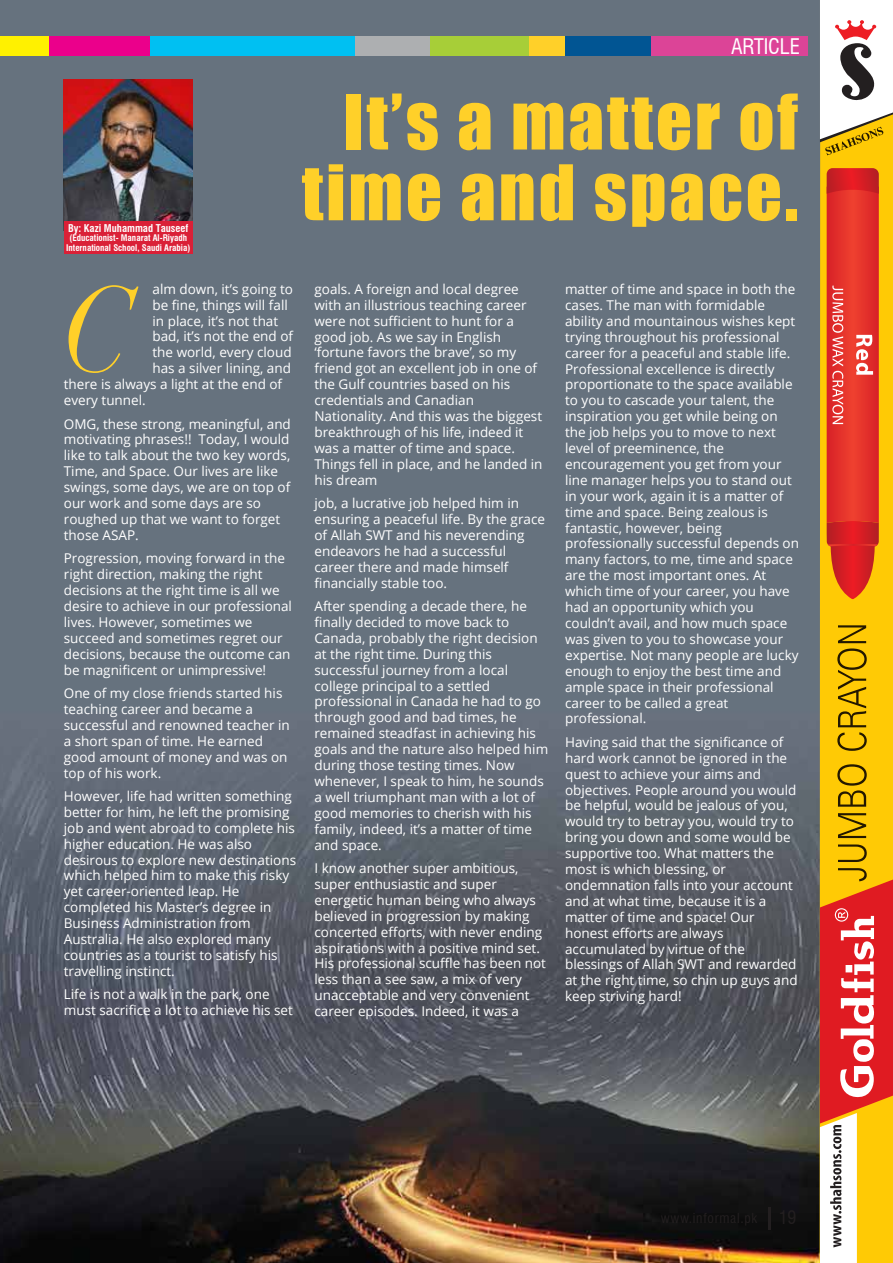
<style>
.page{position:relative;width:893px;height:1263px;background:#fff}
.page>*{position:absolute;margin:0;border:0;box-sizing:border-box;transform-origin:0 0}
.t1{font:italic 118.8px "Didot LT Std";color:#ffd029;scale:.92 1}
.t2{font:70.8px/70.8px "Impact";letter-spacing:.04em;color:#ffd029;text-align:center}
.t3{font:condensed 21px "Swiss 721 BT";letter-spacing:-.01em;color:#fff}
.t4{font:13.5px/15.9px "Open Sans";color:#fff}
.t5{font:700 condensed 10.5px "Swiss 721 BT";color:#fff}
.t6{font:700 condensed 9px/9.9px "Swiss 721 BT";color:#fff;text-align:center}
</style>
<div class="page">
<img style="left:0;top:0;width:820px;height:1263px">
<img style="left:64px;top:80px;width:129px;height:141px">
<div style="left:64px;top:221px;width:129px;height:33px;background:#da2037"></div>
<div style="left:820px;top:155px;width:73px;height:713px;background:#ffca05"></div>
<svg style="left:820px;top:20px;width:73px;height:135px"></svg>
<svg style="left:820px;top:868px;width:73px;height:395px"></svg>
<svg style="left:838px;top:844px;width:29px;height:18px"></svg>
<svg style="left:838px;top:813px;width:28px;height:25px"></svg>
<svg style="left:837px;top:764px;width:30px;height:43px"></svg>
<svg style="left:837px;top:625px;width:30px;height:126px;background:#ca9f03"></svg>
<svg style="left:827px;top:168px;width:52px;height:431px;background:#e23c2f"></svg>
<hr style="left:769px;top:1207px;width:2px;height:23px;background:#231f20">
<div style="left:46px;top:36px;width:105px;height:20px;background:#eb008b"></div>
<div style="left:0;top:36px;width:49px;height:20px;background:#fff100"></div>
<div style="left:528px;top:36px;width:65px;height:20px;background:#ffd029"></div>
<div style="left:430px;top:36px;width:98px;height:20px;background:#a7ce38"></div>
<div style="left:355px;top:36px;width:75px;height:20px;background:#adafb1"></div>
<div style="left:151px;top:36px;width:204px;height:20px;background:#00c0f2"></div>
<div style="left:565px;top:36px;width:127px;height:20px;background:#015593"></div>
<div style="left:651px;top:36px;width:156px;height:20px;background:#dc4497"></div>
<h3 class="t3" style="left:731px;top:34px;width:70px">ARTICLE</h3>
<h2 class="t2" style="left:302px;top:84px;width:498px">It’s a matter of time and space.</h2>
<p class="t5" style="left:68px;top:222px;width:122px">By: Kazi Muhammad Tauseef</p>
<p class="t6" style="left:66px;top:233px;width:126px">(Educationist- Manarat Al-Riyadh<br>International School, Saudi Arabia)</p>
<h1 class="t1" style="left:62px;top:259px;width:78px">C</h1>
<p class="t4" style="left:153px;top:281px;width:142px">alm down, it’s going to</p>
<p class="t4" style="left:153px;top:296px;width:137px">be fine, things will fall</p>
<p class="t4" style="left:153px;top:312px;width:127px">in place, it’s not that</p>
<p class="t4" style="left:153px;top:328px;width:142px">bad, it’s not the end of</p>
<p class="t4" style="left:153px;top:344px;width:141px">the world, every cloud</p>
<p class="t4" style="left:153px;top:360px;width:140px">has a silver lining, and</p>
<p class="t4" style="left:64px;top:376px;width:220px">there is always a light at the end of</p>
<p class="t4" style="left:64px;top:392px;width:83px">every tunnel.</p>
<p class="t4" style="left:64px;top:415px;width:229px">OMG, these strong, meaningful, and motivating phrases!! Today, I would like to talk about the two key words,<br>Time, and Space. Our lives are like swings, some days, we are on top of our work and some days are so roughed up that we want to forget those ASAP.</p>
<p class="t4" style="left:64px;top:550px;width:230px">Progression, moving forward in the right direction, making the right decisions at the right time is all we desire to achieve in our professional lives. However, sometimes we succeed and sometimes regret our decisions, because the outcome can be magnificent or unimpressive!</p>
<p class="t4" style="left:64px;top:685px;width:227px">One of my close friends started his teaching career and became a successful and renowned teacher in a short span of time. He earned good amount of money and was on top of his work.</p>
<p class="t4" style="left:64px;top:788px;width:234px">However, life had written something better for him, he left the promising job and went abroad to complete his higher education. He was also desirous to explore new destinations which helped him to make this risky yet career-oriented leap. He completed his Master’s degree in<br>Business Administration from<br>Australia. He also explored many countries as a tourist to satisfy his travelling instinct.</p>
<p class="t4" style="left:64px;top:986px;width:231px">Life is not a walk in the park, one must sacrifice a lot to achieve his set</p>
<p class="t4" style="left:314px;top:281px;width:230px">goals. A foreign and local degree with an illustrious teaching career were not sufficient to hunt for a good job. As we say in English ‘fortune favors the brave’, so my friend got an excellent job in one of the Gulf countries based on his credentials and Canadian<br>Nationality. And this was the biggest breakthrough of his life, indeed it was a matter of time and space.<br>Things fell in place, and he landed in his dream</p>
<p class="t4" style="left:314px;top:495px;width:232px">job, a lucrative job helped him in ensuring a peaceful life. By the grace of Allah SWT and his neverending endeavors he had a successful career there and made himself financially stable too.</p>
<p class="t4" style="left:314px;top:598px;width:235px">After spending a decade there, he finally decided to move back to<br>Canada, probably the right decision at the right time. During this successful journey from a local college principal to a settled professional in Canada he had to go through good and bad times, he remained steadfast in achieving his goals and the nature also helped him during those testing times. Now whenever, I speak to him, he sounds a well triumphant man with a lot of good memories to cherish with his family, indeed, it’s a matter of time and space.</p>
<p class="t4" style="left:314px;top:860px;width:233px">I know another super ambitious, super enthusiastic and super energetic human being who always believed in progression by making concerted efforts, with never ending aspirations with a positive mind set.<br>His professional scuffle has been not less than a see saw, a mix of very unacceptable and very convenient career episodes. Indeed, it was a</p>
<p class="t4" style="left:565px;top:281px;width:235px">matter of time and space in both the cases. The man with formidable ability and mountainous wishes kept trying throughout his professional career for a peaceful and stable life.<br>Professional excellence is directly proportionate to the space available to you to cascade your talent, the inspiration you get while being on the job helps you to move to next level of preeminence, the encouragement you get from your line manager helps you to stand out in your work, again it is a matter of time and space. Being zealous is fantastic, however, being professionally successful depends on many factors, to me, time and space are the most important ones. At which time of your career, you have had an opportunity which you couldn’t avail, and how much space was given to you to showcase your expertise. Not many people are lucky enough to enjoy the best time and ample space in their professional career to be called a great professional.</p>
<p class="t4" style="left:565px;top:734px;width:234px">Having said that the significance of hard work cannot be ignored in the quest to achieve your aims and objectives. People around you would be helpful, would be jealous of you, would try to betray you, would try to bring you down and some would be supportive too. What matters the most is which blessing, or ondemnation falls into your account and at what time, because it is a matter of time and space! Our honest efforts are always accumulated by virtue of the blessings of Allah SWT and rewarded at the right time, so chin up guys and keep striving hard!</p>
</div>
